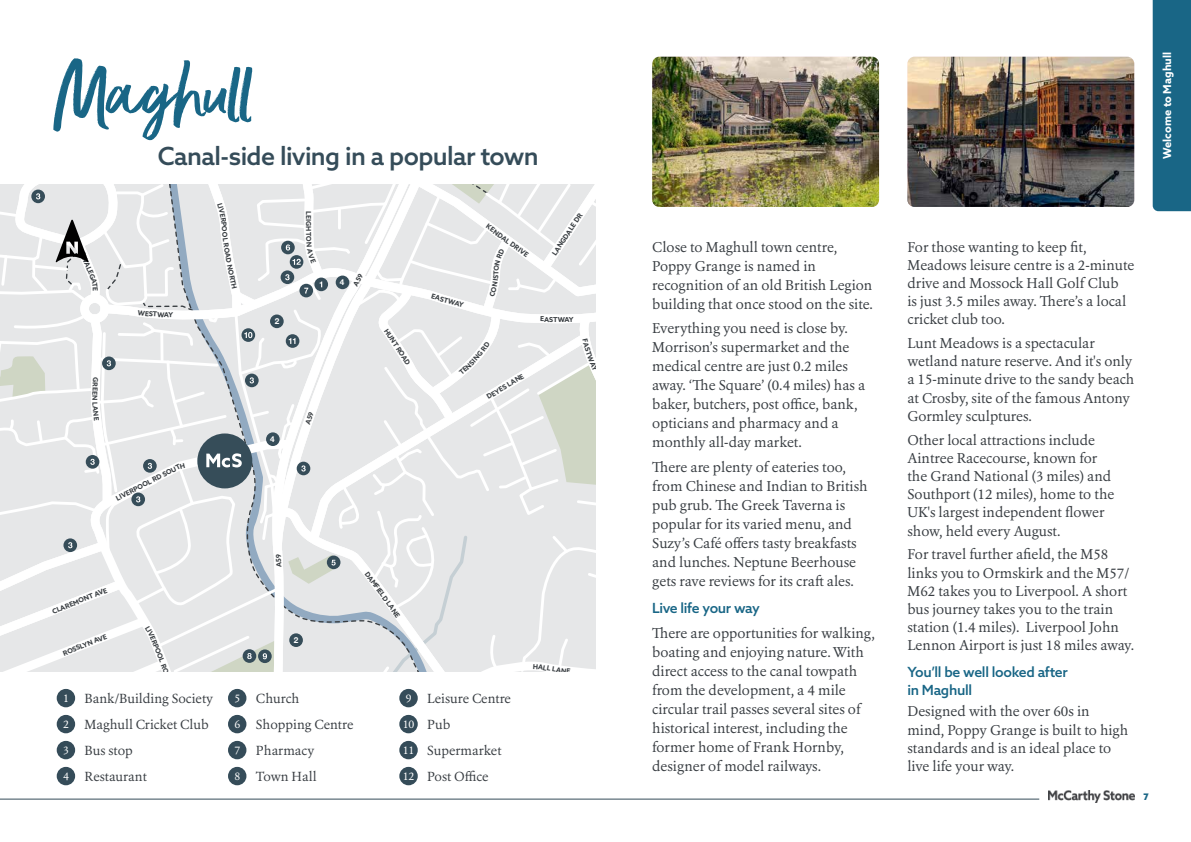
<style>
.page{position:relative;width:1191px;height:842px;background:#fff}
.page>*{position:absolute;margin:0;border:0;box-sizing:border-box;transform-origin:0 0}
.t1{font:94px "Better Times";letter-spacing:-.015em;color:#196686}
.t2{font:500 25px "Azo Sans";letter-spacing:-.025em;color:#354c59}
.t3{font:14px/19px "Erato";color:#373c41}
.t4{font:500 14px/18.2px "Azo Sans";letter-spacing:-.025em;color:#196686}
.t5{font:13px/26px "Erato";color:#373c41}
.t6{font:700 11px "Azo Sans";letter-spacing:.005em;color:#fff}
.t7{font:900 9px "Azo Sans Mc S";color:#196686}
.t8{font:700 8.2px "Helvetica Neue";color:#fff}
.t9{font:700 6.8px "Azo Sans Mc S";color:#383d41}
.s1{font-size:11px;color:#fff}
</style>
<div class="page">
<div style="left:1152px;top:0;width:39px;height:211px;background:#196686"></div>
<img style="left:652px;top:57px;width:227px;height:150px">
<img style="left:907px;top:57px;width:227px;height:150px">
<div style="left:57px;top:689px;width:18px;height:18px;background:#354c59;border-radius:50%"></div>
<div style="left:57px;top:715px;width:18px;height:18px;background:#354c59;border-radius:50%"></div>
<div style="left:57px;top:741px;width:18px;height:18px;background:#354c59;border-radius:50%"></div>
<div style="left:57px;top:767px;width:18px;height:18px;background:#354c59;border-radius:50%"></div>
<div style="left:228px;top:689px;width:18px;height:18px;background:#354c59;border-radius:50%"></div>
<div style="left:228px;top:715px;width:18px;height:18px;background:#354c59;border-radius:50%"></div>
<div style="left:228px;top:741px;width:18px;height:18px;background:#354c59;border-radius:50%"></div>
<div style="left:228px;top:767px;width:18px;height:18px;background:#354c59;border-radius:50%"></div>
<div style="left:399px;top:689px;width:19px;height:18px;background:#354c59;border-radius:50%"></div>
<div style="left:399px;top:715px;width:19px;height:18px;background:#354c59;border-radius:50%"></div>
<div style="left:399px;top:741px;width:19px;height:18px;background:#354c59;border-radius:50%"></div>
<div style="left:399px;top:767px;width:19px;height:18px;background:#354c59;border-radius:50%"></div>
<img style="left:1048px;top:790px;width:86px;height:12px">
<hr style="left:0;top:799px;width:1039px;height:1px;background:#354c59">
<svg style="left:0;top:184px;width:596px;height:488px"></svg>
<h1 class="t1" style="left:54px;top:41px;width:205px">Maghull</h1>
<p class="t9" style="left:86px;top:251px;width:21px;rotate:67deg">SWAL</p>
<h2 class="t2" style="left:158px;top:139px;width:382px">Canal-side living in a popular town</h2>
<p class="t9" style="left:312px;top:219px;width:9px;rotate:90deg">GI</p>
<p class="t8" style="left:275px;top:315px;width:6px">2</p>
<p class="t8" style="left:340px;top:276px;width:6px">4</p>
<p class="t9" style="left:433px;top:292px;width:26px;rotate:17deg">EASTW</p>
<p class="t9" style="left:489px;top:222px;width:52px;rotate:36deg">KENDAL DRIVE</p>
<p class="t9" style="left:550px;top:252px;width:50px;rotate:-56deg">LANGDALE DR</p>
<p class="t9" style="left:553px;top:315px;width:13px">TW</p>
<p class="t9" style="left:99px;top:395px;width:7px;rotate:90deg">N</p>
<p class="t9" style="left:114px;top:495px;width:73px;rotate:-27deg">LIVERPOOL RD SOUT</p>
<p class="t8" style="left:270px;top:433px;width:6px">4</p>
<p class="t9" style="left:485px;top:394px;width:44px;rotate:-31deg">DEYES LANE</p>
<p class="t9" style="left:51px;top:608px;width:60px;rotate:-22deg">CLAREMONT AVE</p>
<p class="t9" style="left:372px;top:574px;width:31px;rotate:54deg">AMFIELD</p>
<p class="t9" style="left:391px;top:599px;width:20px;rotate:55deg">LANE</p>
<p class="t9" style="left:62px;top:649px;width:48px;rotate:-21deg">ROSSLYN AVE</p>
<p class="t8" style="left:294px;top:634px;width:6px">2</p>
<p class="t9" style="left:161px;top:647px;width:28px;rotate:69deg">OOL RO</p>
<p class="t9" style="left:172px;top:676px;width:33px;rotate:67deg">D SOUTH</p>
<p class="t5" style="left:63px;top:686px;width:151px"><span class="s1">1</span> Bank/Building Society<br><span class="s1">2</span> Maghull Cricket Club<br><span class="s1">3</span> Bus stop<br><span class="s1">4</span> Restaurant</p>
<p class="t5" style="left:234px;top:686px;width:121px"><span class="s1">5</span> Church<br><span class="s1">6</span> Shopping Centre<br><span class="s1">7</span> Pharmacy<br><span class="s1">8</span> Town Hall</p>
<p class="t5" style="left:403px;top:686px;width:110px"><span class="s1">9</span> Leisure Centre<br><span class="s1">10</span> Pub<br><span class="s1">11</span> Supermarket<br><span class="s1">12</span> Post Office</p>
<p class="t3" style="left:652px;top:237px;width:222px">Close to Maghull town centre,<br>Poppy Grange is named in recognition of an old British Legion building that once stood on the site.</p>
<p class="t3" style="left:652px;top:319px;width:214px">Everything you need is close by.<br>Morrison’s supermarket and the medical centre are just 0.2 miles away. ‘The Square’ (0.4 miles) has a baker, butchers, post office, bank, opticians and pharmacy and a monthly all-day market.</p>
<p class="t3" style="left:652px;top:457px;width:217px">There are plenty of eateries too, from Chinese and Indian to British pub grub. The Greek Taverna is popular for its varied menu, and Suzy’s Café offers tasty breakfasts and lunches. Neptune Beerhouse gets rave reviews for its craft ales.</p>
<p class="t4" style="left:652px;top:599px;width:109px">Live life your way</p>
<p class="t3" style="left:652px;top:624px;width:224px">There are opportunities for walking, boating and enjoying nature. With direct access to the canal towpath from the development, a 4 mile circular trail passes several sites of historical interest, including the former home of Frank Hornby, designer of model railways.</p>
<p class="t6" style="left:1160px;top:159px;width:109px;rotate:-90deg">Welcome to Maghull</p>
<p class="t3" style="left:907px;top:238px;width:228px;line-height:18.2px">For those wanting to keep fit,<br>Meadows leisure centre is a 2-minute drive and Mossock Hall Golf Club<br>is just 3.5 miles away. There’s a local cricket club too.</p>
<p class="t3" style="left:907px;top:334px;width:228px;line-height:18.2px">Lunt Meadows is a spectacular wetland nature reserve. And it's only a 15-minute drive to the sandy beach at Crosby, site of the famous Antony<br>Gormley sculptures.</p>
<p class="t3" style="left:907px;top:431px;width:208px;line-height:18.2px">Other local attractions include<br>Aintree Racecourse, known for the Grand National (3 miles) and<br>Southport (12 miles), home to the<br>UK's largest independent flower show, held every August.</p>
<p class="t3" style="left:907px;top:545px;width:228px;line-height:18.2px">For travel further afield, the M58 links you to Ormskirk and the M57/ M62 takes you to Liverpool. A short bus journey takes you to the train station (1.4 miles). Liverpool John Lennon Airport is just 18 miles away.</p>
<p class="t4" style="left:907px;top:663px;width:162px">You’ll be well looked after in Maghull</p>
<p class="t3" style="left:907px;top:702px;width:222px;line-height:18.2px">Designed with the over 60s in mind, Poppy Grange is built to high standards and is an ideal place to live life your way.</p>
<p class="t7" style="left:1143px;top:791px;width:7px">7</p>
</div>
